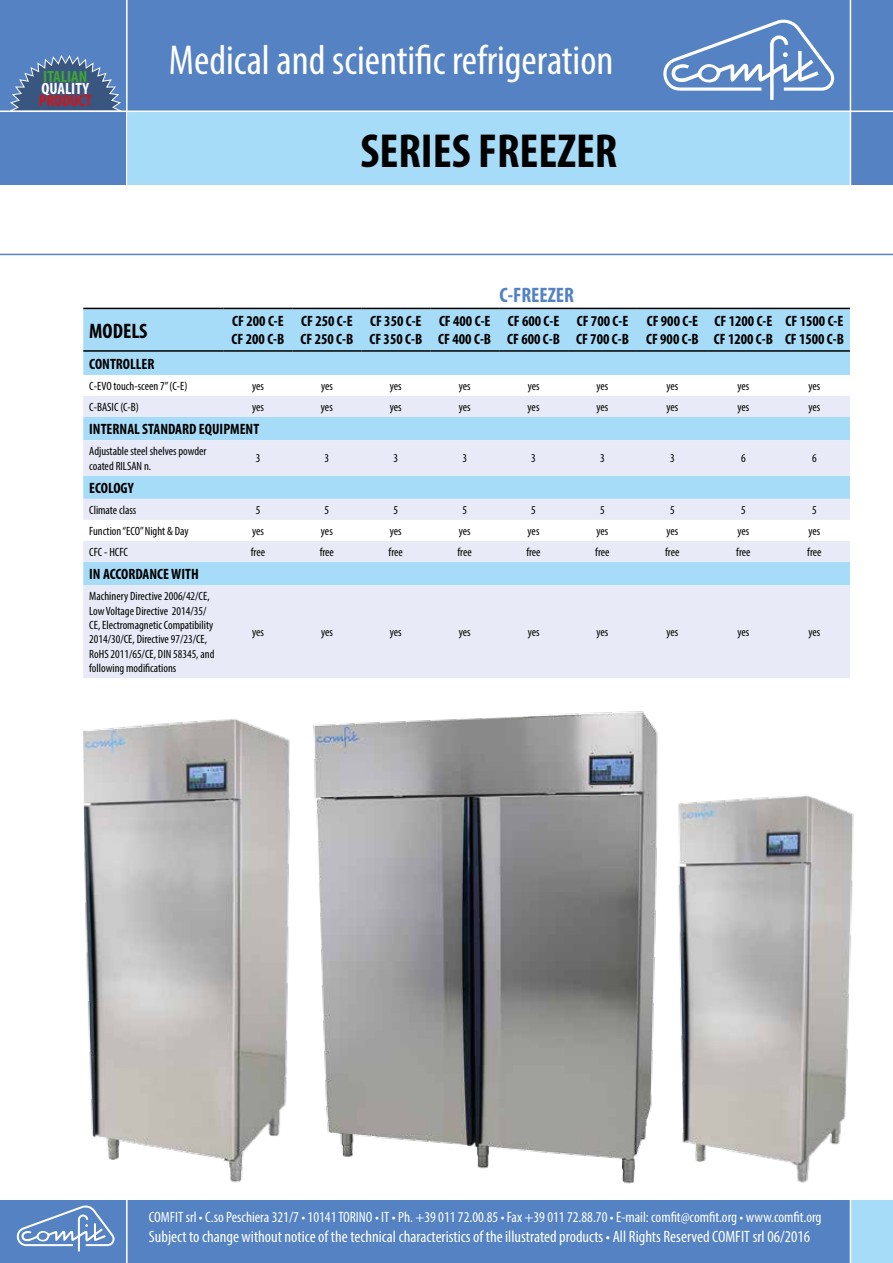
<style>
.page{position:relative;width:893px;height:1263px;background:#fff}
.page>*{position:absolute;margin:0;border:0;box-sizing:border-box;transform-origin:0 0}
.t1{font:700 condensed 48px "Myriad Pro";color:#000}
.t2{font:condensed 42px "Myriad Pro";color:#fff}
.t3{font:700 condensed 21px "Myriad Pro";color:#5482c2}
.t4{font:700 condensed 21px "Myriad Pro";color:#000}
.t5{font:condensed 16.5px "Myriad Pro";color:#fff}
.t6{font:700 condensed 16.5px "Myriad Pro";color:#3fa535}
.t7{font:700 condensed 16.5px "Myriad Pro";color:#fff}
.t8{font:700 condensed 16.5px "Myriad Pro";color:#cd171a}
.t9{font:700 condensed 15px/18px "Myriad Pro";color:#000}
.t10{font:condensed 15px "Myriad Pro";color:#fff}
.t11{font:condensed 12px/14.4px "Myriad Pro";color:#000}
</style>
<div class="page">
<div style="left:850px;top:1200px;width:43px;height:63px;background:#a7dcf8"></div>
<div style="left:0;top:0;width:893px;height:185px;background:#5482c2"></div>
<div style="left:128px;top:111px;width:722px;height:74px;background:#a7dcf8"></div>
<div style="left:0;top:1200px;width:850px;height:63px;background:#5482c2"></div>
<hr style="left:126px;top:0;width:2px;height:1263px;background:#fff">
<hr style="left:0;top:111px;width:893px;height:1px;background:#fff">
<hr style="left:850px;top:0;width:1px;height:1263px;background:#fff">
<hr style="left:0;top:254px;width:893px;height:1px;background:#5482c2">
<svg style="left:663px;top:19px;width:172px;height:81px"></svg>
<svg style="left:16px;top:1205px;width:99px;height:46px"></svg>
<svg style="left:7px;top:55px;width:115px;height:56px"></svg>
<div style="left:83px;top:309px;width:767px;height:41px;background:#a7dcf8"></div>
<div style="left:83px;top:352px;width:767px;height:23px;background:#a7dcf8"></div>
<svg style="left:83px;top:396px;width:767px;height:282px;background:#d9e8f7"></svg>
<hr style="left:83px;top:308px;width:141px;height:1px;background:#000">
<hr style="left:224px;top:308px;width:68px;height:1px;background:#000">
<hr style="left:292px;top:308px;width:69px;height:1px;background:#000">
<hr style="left:361px;top:308px;width:69px;height:1px;background:#000">
<hr style="left:430px;top:308px;width:69px;height:1px;background:#000">
<hr style="left:499px;top:308px;width:69px;height:1px;background:#000">
<hr style="left:568px;top:308px;width:69px;height:1px;background:#000">
<hr style="left:637px;top:308px;width:71px;height:1px;background:#000">
<hr style="left:708px;top:308px;width:71px;height:1px;background:#000">
<hr style="left:779px;top:308px;width:71px;height:1px;background:#000">
<hr style="left:83px;top:350px;width:141px;height:2px;background:#000">
<hr style="left:224px;top:350px;width:68px;height:2px;background:#000">
<hr style="left:292px;top:350px;width:69px;height:2px;background:#000">
<hr style="left:361px;top:350px;width:69px;height:2px;background:#000">
<hr style="left:430px;top:350px;width:69px;height:2px;background:#000">
<hr style="left:499px;top:350px;width:69px;height:2px;background:#000">
<hr style="left:568px;top:350px;width:69px;height:2px;background:#000">
<hr style="left:637px;top:350px;width:71px;height:2px;background:#000">
<hr style="left:708px;top:350px;width:71px;height:2px;background:#000">
<hr style="left:779px;top:350px;width:71px;height:2px;background:#000">
<img style="left:83px;top:719px;width:207px;height:464px">
<img style="left:313px;top:711px;width:345px;height:473px">
<img style="left:678px;top:795px;width:176px;height:388px">
<h3 class="t6" style="left:43px;top:67px;width:45px">ITALIAN</h3>
<h3 class="t7" style="left:41px;top:78px;width:49px">QUALITY</h3>
<h3 class="t8" style="left:39px;top:90px;width:54px">PRODUCT</h3>
<h2 class="t2" style="left:169px;top:35px;width:446px">Medical and scientific refrigeration</h2>
<h1 class="t1" style="left:360px;top:121px;width:258px">SERIES FREEZER</h1>
<h3 class="t3" style="left:499px;top:282px;width:76px">C-FREEZER</h3>
<h3 class="t4" style="left:89px;top:317px;width:60px">MODELS</h3>
<p class="t9" style="left:232px;top:312px;width:54px">CF 200 C-E<br>CF 200 C-B</p>
<p class="t9" style="left:301px;top:312px;width:54px">CF 250 C-E<br>CF 250 C-B</p>
<p class="t9" style="left:369px;top:312px;width:54px">CF 350 C-E<br>CF 350 C-B</p>
<p class="t9" style="left:438px;top:312px;width:54px">CF 400 C-E<br>CF 400 C-B</p>
<p class="t9" style="left:507px;top:312px;width:54px">CF 600 C-E<br>CF 600 C-B</p>
<p class="t9" style="left:576px;top:312px;width:54px">CF 700 C-E<br>CF 700 C-B</p>
<p class="t9" style="left:646px;top:312px;width:54px">CF 900 C-E<br>CF 900 C-B</p>
<p class="t9" style="left:714px;top:312px;width:61px">CF 1200 C-E<br>CF 1200 C-B</p>
<p class="t9" style="left:785px;top:312px;width:61px">CF 1500 C-E<br>CF 1500 C-B</p>
<p class="t9" style="left:89px;top:355px;width:67px">CONTROLLER</p>
<p class="t11" style="left:89px;top:379px;width:100px">C-EVO touch-sceen 7” (C-E)</p>
<p class="t11" style="left:252px;top:379px;width:13px">yes</p>
<p class="t11" style="left:321px;top:379px;width:13px">yes</p>
<p class="t11" style="left:390px;top:379px;width:13px">yes</p>
<p class="t11" style="left:459px;top:379px;width:13px">yes</p>
<p class="t11" style="left:528px;top:379px;width:13px">yes</p>
<p class="t11" style="left:597px;top:379px;width:13px">yes</p>
<p class="t11" style="left:666px;top:379px;width:13px">yes</p>
<p class="t11" style="left:737px;top:379px;width:13px">yes</p>
<p class="t11" style="left:808px;top:379px;width:13px">yes</p>
<p class="t11" style="left:89px;top:400px;width:51px">C-BASIC (C-B)</p>
<p class="t11" style="left:252px;top:400px;width:13px">yes</p>
<p class="t11" style="left:321px;top:400px;width:13px">yes</p>
<p class="t11" style="left:390px;top:400px;width:13px">yes</p>
<p class="t11" style="left:459px;top:400px;width:13px">yes</p>
<p class="t11" style="left:528px;top:400px;width:13px">yes</p>
<p class="t11" style="left:596px;top:400px;width:13px">yes</p>
<p class="t11" style="left:666px;top:400px;width:13px">yes</p>
<p class="t11" style="left:737px;top:400px;width:13px">yes</p>
<p class="t11" style="left:808px;top:400px;width:13px">yes</p>
<p class="t9" style="left:89px;top:420px;width:172px">INTERNAL STANDARD EQUIPMENT</p>
<p class="t11" style="left:89px;top:444px;width:119px">Adjustable steel shelves powder coated RILSAN n.</p>
<p class="t11" style="left:256px;top:451px;width:6px">3</p>
<p class="t11" style="left:325px;top:451px;width:6px">3</p>
<p class="t11" style="left:393px;top:451px;width:6px">3</p>
<p class="t11" style="left:462px;top:451px;width:6px">3</p>
<p class="t11" style="left:531px;top:451px;width:6px">3</p>
<p class="t11" style="left:600px;top:451px;width:6px">3</p>
<p class="t11" style="left:670px;top:451px;width:6px">3</p>
<p class="t11" style="left:741px;top:451px;width:6px">6</p>
<p class="t11" style="left:812px;top:451px;width:6px">6</p>
<p class="t9" style="left:89px;top:478px;width:46px">ECOLOGY</p>
<p class="t11" style="left:89px;top:502px;width:49px">Climate class</p>
<p class="t11" style="left:256px;top:502px;width:6px">5</p>
<p class="t11" style="left:325px;top:502px;width:6px">5</p>
<p class="t11" style="left:393px;top:502px;width:6px">5</p>
<p class="t11" style="left:462px;top:502px;width:6px">5</p>
<p class="t11" style="left:531px;top:502px;width:6px">5</p>
<p class="t11" style="left:600px;top:502px;width:6px">5</p>
<p class="t11" style="left:670px;top:502px;width:6px">5</p>
<p class="t11" style="left:741px;top:502px;width:6px">5</p>
<p class="t11" style="left:812px;top:502px;width:6px">5</p>
<p class="t11" style="left:89px;top:523px;width:101px">Function “ECO” Night &amp; Day</p>
<p class="t11" style="left:252px;top:523px;width:13px">yes</p>
<p class="t11" style="left:321px;top:523px;width:13px">yes</p>
<p class="t11" style="left:390px;top:523px;width:13px">yes</p>
<p class="t11" style="left:459px;top:523px;width:13px">yes</p>
<p class="t11" style="left:528px;top:523px;width:13px">yes</p>
<p class="t11" style="left:596px;top:523px;width:13px">yes</p>
<p class="t11" style="left:666px;top:523px;width:13px">yes</p>
<p class="t11" style="left:737px;top:523px;width:13px">yes</p>
<p class="t11" style="left:808px;top:523px;width:13px">yes</p>
<p class="t11" style="left:89px;top:544px;width:40px">CFC - HCFC</p>
<p class="t11" style="left:251px;top:544px;width:16px">free</p>
<p class="t11" style="left:320px;top:544px;width:16px">free</p>
<p class="t11" style="left:389px;top:544px;width:16px">free</p>
<p class="t11" style="left:457px;top:544px;width:16px">free</p>
<p class="t11" style="left:526px;top:544px;width:16px">free</p>
<p class="t11" style="left:595px;top:544px;width:16px">free</p>
<p class="t11" style="left:665px;top:544px;width:16px">free</p>
<p class="t11" style="left:736px;top:544px;width:16px">free</p>
<p class="t11" style="left:807px;top:544px;width:16px">free</p>
<p class="t9" style="left:89px;top:565px;width:111px">IN ACCORDANCE WITH</p>
<p class="t11" style="left:89px;top:589px;width:127px">Machinery Directive 2006/42/CE,<br>Low Voltage Directive 2014/35/<br>CE, Electromagnetic Compatibility<br>2014/30/CE, Directive 97/23/CE,<br>RoHS 2011/65/CE, DIN 58345, and following modifications</p>
<p class="t11" style="left:252px;top:625px;width:13px">yes</p>
<p class="t11" style="left:321px;top:625px;width:13px">yes</p>
<p class="t11" style="left:390px;top:625px;width:13px">yes</p>
<p class="t11" style="left:459px;top:625px;width:13px">yes</p>
<p class="t11" style="left:528px;top:625px;width:13px">yes</p>
<p class="t11" style="left:597px;top:625px;width:13px">yes</p>
<p class="t11" style="left:666px;top:625px;width:13px">yes</p>
<p class="t11" style="left:737px;top:625px;width:13px">yes</p>
<p class="t11" style="left:808px;top:625px;width:13px">yes</p>
<p class="t10" style="left:149px;top:1208px;width:674px">COMFIT srl • C.so Peschiera 321/7 • 10141 TORINO • IT • Ph. +39 011 72.00.85 • Fax +39 011 72.88.70 • E-mail: comfit@comfit.org • www.comfit.org</p>
<h3 class="t5" style="left:149px;top:1226px;width:663px">Subject to change without notice of the technical characteristics of the illustrated products • All Rights Reserved COMFIT srl 06/2016</h3>
</div>
